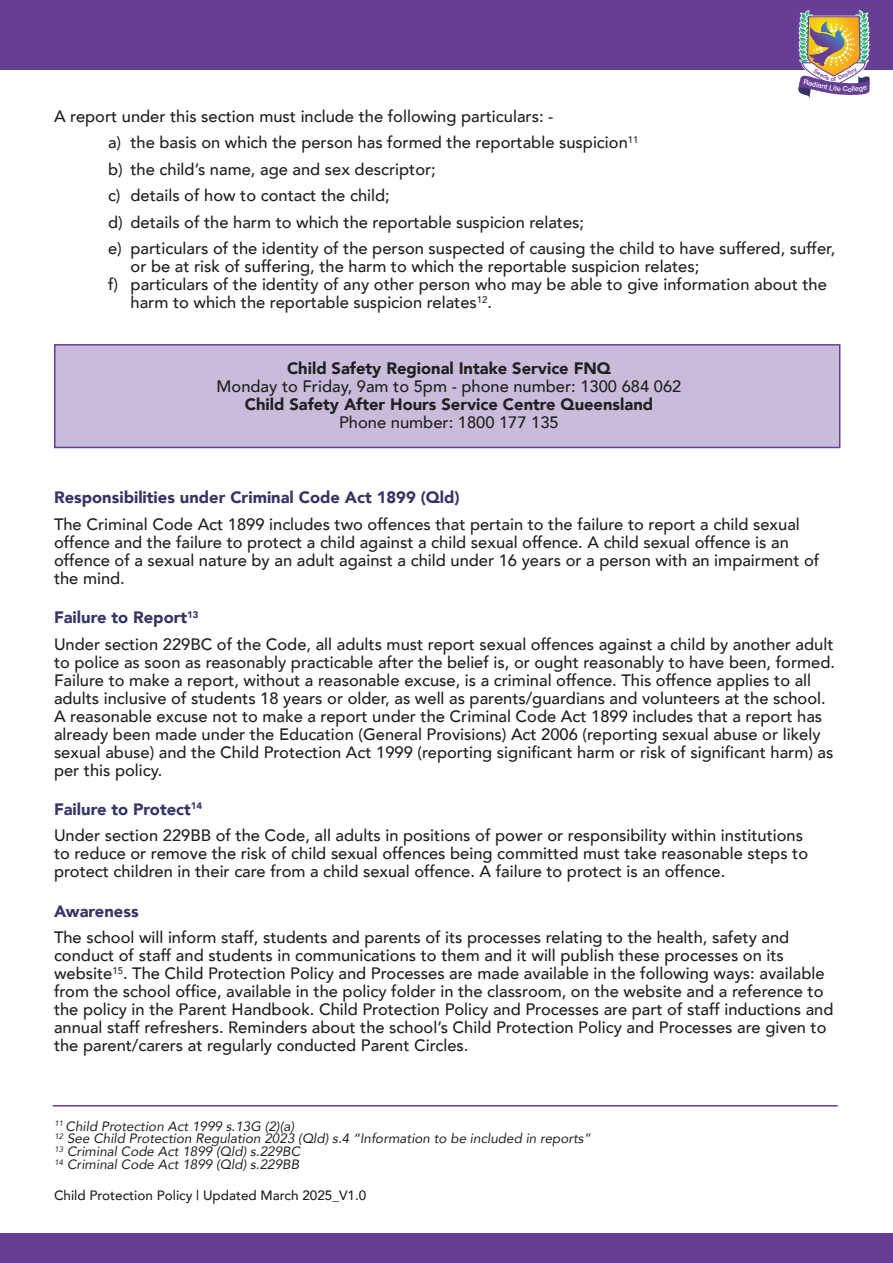
<style>
.page{position:relative;width:893px;height:1263px;background:#fff}
.page>*{position:absolute;margin:0;border:0;box-sizing:border-box;transform-origin:0 0}
.t1{font:500 16.5px/18px "Avenir";color:#231f20}
.t2{font:900 16.5px "Avenir";color:#231f20}
.t3{font:900 16.5px "Avenir";color:#373466}
.t4{font:italic 13.5px/12.8px "Avenir";color:#231f20}
.t5{font:500 13.5px "Avenir";color:#231f20}
.t6{font:500 7.05px "Helvetica Neue";color:#faf9fa}
.t7{font:500 6px "Helvetica Neue";color:#663e95}
.s1{font-weight:900;color:#373466}
</style>
<div class="page">
<div style="left:0;top:0;width:893px;height:69px;background:#663e95"></div>
<div style="left:0;top:1233px;width:893px;height:30px;background:#663e95"></div>
<hr style="left:53px;top:1105px;width:785px;height:1px;background:#663e95">
<div style="left:54px;top:344px;width:786px;height:104px;background:#c8bcda;border:2px solid #663e95"></div>
<img style="left:798px;top:11px;width:72px;height:88px">
<p class="t6" style="left:809px;top:80px;width:15px;rotate:13deg">adia</p>
<p class="t7" style="left:831px;top:77px;width:7px">of</p>
<p class="t1" style="left:108px;top:104px;width:729px;line-height:26.5px;text-indent:-54px">A report under this section must include the following particulars: -<br>a) the basis on which the person has formed the reportable suspicion<sup>11<br></sup>b) the child’s name, age and sex descriptor;<br>c) details of how to contact the child;<br>d) details of the harm to which the reportable suspicion relates;<br>e) particulars of the identity of the person suspected of causing the child to have suffered, suffer,</p>
<p class="t1" style="left:131px;top:259px;width:570px">or be at risk of suffering, the harm to which the reportable suspicion relates;</p>
<p class="t1" style="left:108px;top:277px;width:720px">f) particulars of the identity of any other person who may be able to give information about the</p>
<p class="t1" style="left:131px;top:295px;width:363px">harm to which the reportable suspicion relates<sup>12</sup>.</p>
<p class="t2" style="left:287px;top:362px;width:325px">Child Safety Regional Intake Service FNQ</p>
<p class="t1" style="left:217px;top:377px;width:466px">Monday to Friday, 9am to 5pm - phone number: 1300 684 062</p>
<p class="t2" style="left:245px;top:398px;width:410px">Child Safety After Hours Service Centre Queensland</p>
<p class="t1" style="left:339px;top:413px;width:221px">Phone number: 1800 177 135</p>
<p class="t3" style="left:54px;top:491px;width:407px">Responsibilities under Criminal Code Act 1899 (Qld)</p>
<p class="t1" style="left:54px;top:514px;width:767px">The Criminal Code Act 1899 includes two offences that pertain to the failure to report a child sexual offence and the failure to protect a child against a child sexual offence. A child sexual offence is an offence of a sexual nature by an adult against a child under 16 years or a person with an impairment of the mind.</p>
<p class="t1" style="left:54px;top:603px;width:781px;line-height:26.5px"><span class="s1">Failure to Report</span><sup>13<br></sup>Under section 229BC of the Code, all adults must report sexual offences against a child by another adult</p>
<p class="t1" style="left:54px;top:655px;width:783px">to police as soon as reasonably practicable after the belief is, or ought reasonably to have been, formed.<br>Failure to make a report, without a reasonable excuse, is a criminal offence. This offence applies to all adults inclusive of students 18 years or older, as well as parents/guardians and volunteers at the school.<br>A reasonable excuse not to make a report under the Criminal Code Act 1899 includes that a report has already been made under the Education (General Provisions) Act 2006 (reporting sexual abuse or likely sexual abuse) and the Child Protection Act 1999 (reporting significant harm or risk of significant harm) as per this policy.</p>
<p class="t1" style="left:54px;top:795px;width:751px;line-height:26.5px"><span class="s1">Failure to Protect</span><sup>14<br></sup>Under section 229BB of the Code, all adults in positions of power or responsibility within institutions</p>
<p class="t1" style="left:54px;top:844px;width:756px">to reduce or remove the risk of child sexual offences being committed must take reasonable steps to protect children in their care from a child sexual offence. A failure to protect is an offence.</p>
<p class="t3" style="left:54px;top:904px;width:86px">Awareness</p>
<p class="t1" style="left:54px;top:930px;width:781px">The school will inform staff, students and parents of its processes relating to the health, safety and conduct of staff and students in communications to them and it will publish these processes on its website<sup>15</sup>. The Child Protection Policy and Processes are made available in the following ways: available from the school office, available in the policy folder in the classroom, on the website and a reference to the policy in the Parent Handbook. Child Protection Policy and Processes are part of staff inductions and annual staff refreshers. Reminders about the school’s Child Protection Policy and Processes are given to the parent/carers at regularly conducted Parent Circles.</p>
<p class="t4" style="left:55px;top:1119px;width:538px"><sup>11</sup> Child Protection Act 1999 s.13G (2)(a)<br><sup>12</sup> See Child Protection Regulation 2023 (Qld) s.4 “Information to be included in reports” <sup>13</sup> Criminal Code Act 1899 (Qld) s.229BC<br><sup>14</sup> Criminal Code Act 1899 (Qld) s.229BB</p>
<p class="t5" style="left:54px;top:1190px;width:314px">Child Protection Policy | Updated March 2025_V1.0</p>
</div>
